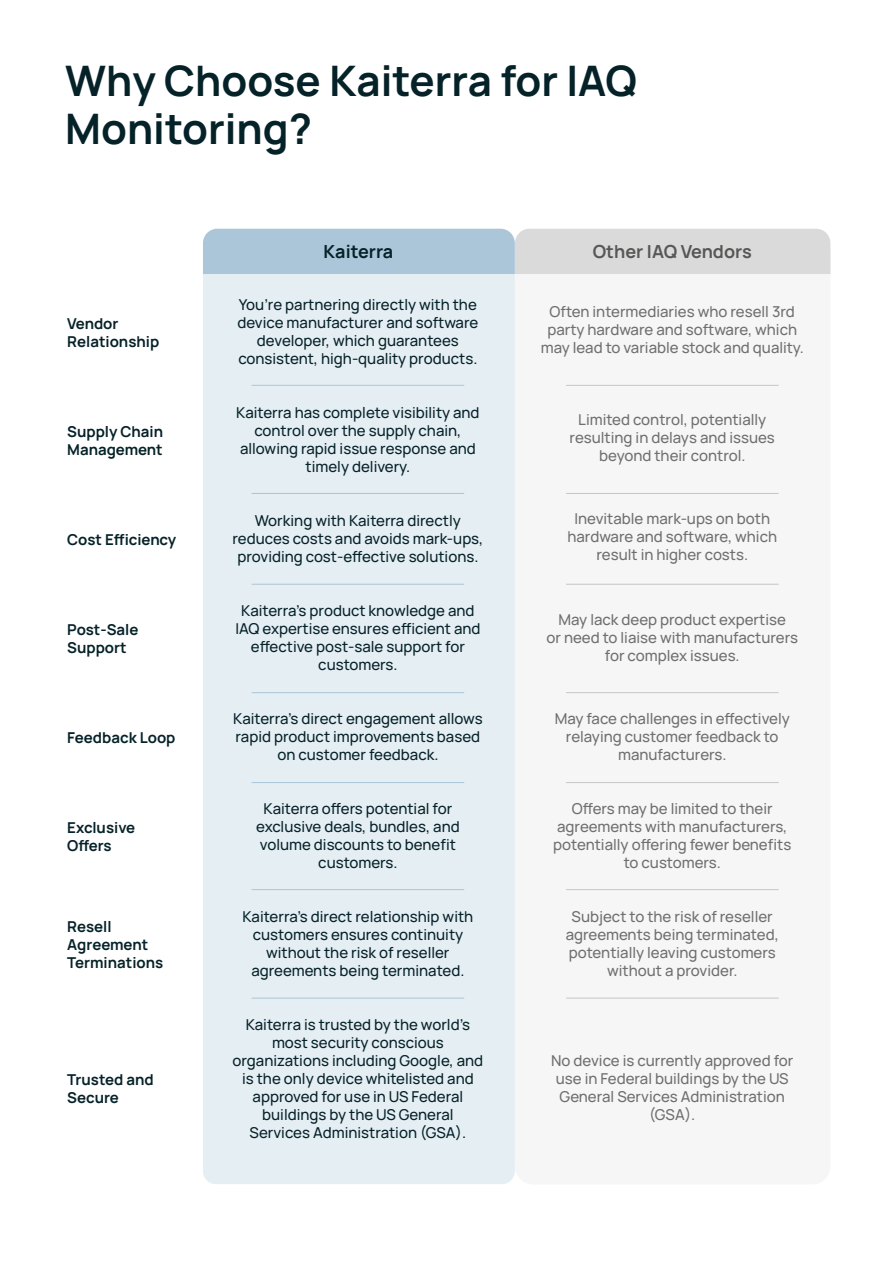
<style>
.page{position:relative;width:893px;height:1263px;background:#fff}
.page>*{position:absolute;margin:0;border:0;box-sizing:border-box;transform-origin:0 0}
.t1{font:700 42px/48px "Manrope";color:#062229}
.t2{font:700 18px "Manrope";color:#575756}
.t3{font:700 18px "Manrope";color:#062229}
.t4{font:500 15px/18px "Manrope";color:#062229;text-align:center}
.t5{font:500 15px/18px "Manrope";color:#6f6f6f;text-align:center}
.t6{font:700 15px/18px "Manrope";color:#062229}
</style>
<div class="page">
<div style="left:515px;top:237px;width:315px;height:947px;background:#f6f6f6;border-radius:18px"></div>
<div style="left:203px;top:235px;width:312px;height:949px;background:#e5eef3;border-radius:13px"></div>
<hr style="left:252px;top:385px;width:212px;height:1px;background:#abc6d8">
<hr style="left:252px;top:584px;width:212px;height:1px;background:#abc6d8">
<hr style="left:252px;top:692px;width:212px;height:1px;background:#abc6d8">
<hr style="left:252px;top:782px;width:212px;height:1px;background:#abc6d8">
<hr style="left:252px;top:493px;width:212px;height:1px;background:#abc6d8">
<hr style="left:252px;top:889px;width:212px;height:1px;background:#abc6d8">
<hr style="left:252px;top:998px;width:212px;height:1px;background:#abc6d8">
<hr style="left:566px;top:385px;width:213px;height:1px;background:#c6c6c6">
<hr style="left:566px;top:584px;width:213px;height:1px;background:#c6c6c6">
<hr style="left:566px;top:692px;width:213px;height:1px;background:#c6c6c6">
<hr style="left:566px;top:782px;width:213px;height:1px;background:#c6c6c6">
<hr style="left:566px;top:493px;width:213px;height:1px;background:#c6c6c6">
<hr style="left:566px;top:889px;width:213px;height:1px;background:#c6c6c6">
<hr style="left:566px;top:998px;width:213px;height:1px;background:#c6c6c6">
<svg style="left:203px;top:229px;width:627px;height:45px;background:#c2d0d9"></svg>
<h1 class="t1" style="left:65px;top:55px;width:573px">Why Choose Kaiterra for IAQ<br>Monitoring?</h1>
<p class="t6" style="left:67px;top:314px;width:94px">Vendor<br>Relationship</p>
<p class="t6" style="left:67px;top:422px;width:97px">Supply Chain<br>Management</p>
<p class="t6" style="left:67px;top:530px;width:111px">Cost Efficiency</p>
<p class="t6" style="left:67px;top:620px;width:73px">Post-Sale<br>Support</p>
<p class="t6" style="left:67px;top:728px;width:110px">Feedback Loop</p>
<p class="t6" style="left:67px;top:818px;width:70px">Exclusive<br>Offers</p>
<p class="t6" style="left:67px;top:917px;width:98px">Resell<br>Agreement<br>Terminations</p>
<p class="t6" style="left:67px;top:1070px;width:88px">Trusted and<br>Secure</p>
<p class="t3" style="left:324px;top:238px;width:71px">Kaiterra</p>
<p class="t2" style="left:593px;top:238px;width:160px">Other IAQ Vendors</p>
<p class="t4" style="left:237px;top:295px;width:242px">You’re partnering directly with the device manufacturer and software developer, which guarantees consistent, high-quality products.</p>
<p class="t4" style="left:236px;top:403px;width:245px">Kaiterra has complete visibility and control over the supply chain, allowing rapid issue response and timely delivery.</p>
<p class="t4" style="left:232px;top:511px;width:252px">Working with Kaiterra directly reduces costs and avoids mark-ups, providing cost-effective solutions.</p>
<p class="t4" style="left:235px;top:601px;width:247px">Kaiterra’s product knowledge and<br>IAQ expertise ensures efficient and effective post-sale support for customers.</p>
<p class="t4" style="left:233px;top:709px;width:251px">Kaiterra’s direct engagement allows rapid product improvements based on customer feedback.</p>
<p class="t4" style="left:256px;top:799px;width:205px">Kaiterra offers potential for exclusive deals, bundles, and volume discounts to benefit customers.</p>
<p class="t4" style="left:242px;top:907px;width:232px">Kaiterra’s direct relationship with customers ensures continuity without the risk of reseller agreements being terminated.</p>
<p class="t4" style="left:233px;top:1015px;width:252px">Kaiterra is trusted by the world’s most security conscious organizations including Google, and is the only device whitelisted and approved for use in US Federal buildings by the US General<br>Services Administration (GSA).</p>
<p class="t5" style="left:541px;top:302px;width:265px">Often intermediaries who resell 3rd party hardware and software, which may lead to variable stock and quality.</p>
<p class="t5" style="left:570px;top:410px;width:207px">Limited control, potentially resulting in delays and issues beyond their control.</p>
<p class="t5" style="left:567px;top:509px;width:211px">Inevitable mark-ups on both hardware and software, which result in higher costs.</p>
<p class="t5" style="left:546px;top:610px;width:253px">May lack deep product expertise<br>or need to liaise with manufacturers for complex issues.</p>
<p class="t5" style="left:555px;top:709px;width:237px">May face challenges in effectively relaying customer feedback to manufacturers.</p>
<p class="t5" style="left:553px;top:799px;width:240px">Offers may be limited to their agreements with manufacturers, potentially offering fewer benefits to customers.</p>
<p class="t5" style="left:566px;top:907px;width:215px">Subject to the risk of reseller agreements being terminated, potentially leaving customers without a provider.</p>
<p class="t5" style="left:551px;top:1051px;width:244px">No device is currently approved for use in Federal buildings by the US<br>General Services Administration (GSA).</p>
</div>
